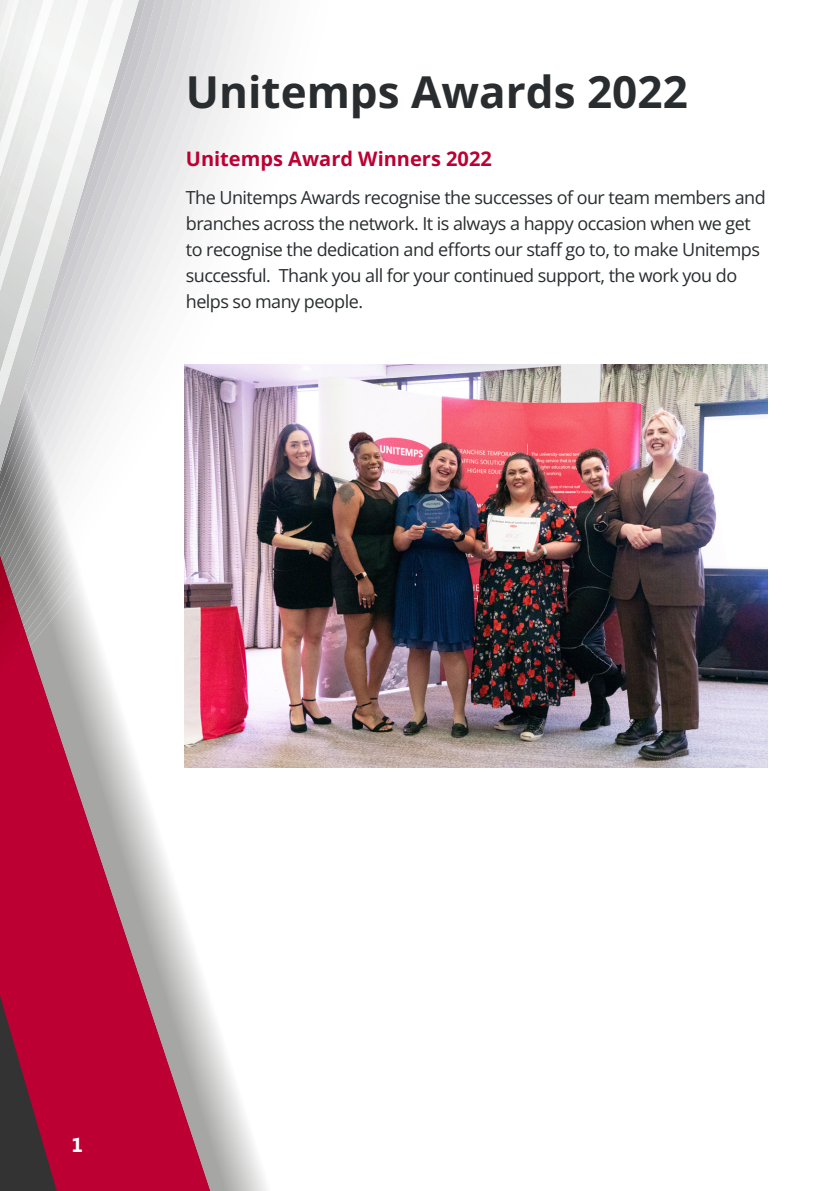
<style>
.page{position:relative;width:840px;height:1191px;background:#fff}
.page>*{position:absolute;margin:0;border:0;box-sizing:border-box;transform-origin:0 0}
.t1{font:700 44px "Open Sans";color:#292d2f}
.t2{font:700 20px "Open Sans";color:#bc0033}
.t3{font:700 20px "Segoe UI";color:#fff}
.t4{font:18px/26px "Open Sans";letter-spacing:-.03em;color:#292d2f}
</style>
<div class="page">
<svg style="left:93px;top:732px;width:158px;height:459px"></svg>
<svg style="left:242px;top:0;width:9px;height:365px"></svg>
<svg style="left:233px;top:0;width:9px;height:365px"></svg>
<svg style="left:224px;top:0;width:9px;height:365px"></svg>
<svg style="left:215px;top:0;width:9px;height:365px"></svg>
<svg style="left:206px;top:0;width:9px;height:365px;fill:#f5f5f5"></svg>
<svg style="left:197px;top:0;width:9px;height:365px;fill:#f2f2f3"></svg>
<svg style="left:189px;top:0;width:8px;height:365px"></svg>
<svg style="left:180px;top:0;width:9px;height:365px"></svg>
<svg style="left:172px;top:0;width:8px;height:260px;fill:#e6e6e8"></svg>
<svg style="left:93px;top:694px;width:32px;height:38px"></svg>
<svg style="left:93px;top:635px;width:20px;height:59px"></svg>
<svg style="left:0;top:0;width:172px;height:422px"></svg>
<svg style="left:0;top:296px;width:93px;height:895px;background:#b75d76"></svg>
<img style="left:184px;top:365px;width:582px;height:402px">
<h1 class="t1" style="left:186px;top:62px;width:503px">Unitemps Awards 2022</h1>
<p class="t2" style="left:186px;top:144px;width:307px">Unitemps Award Winners 2022</p>
<p class="t4" style="left:186px;top:184px;width:581px">The Unitemps Awards recognise the successes of our team members and branches across the network. It is always a happy occasion when we get to recognise the dedication and efforts our staff go to, to make Unitemps successful. Thank you all for your continued support, the work you do helps so many people.</p>
<p class="t3" style="left:71px;top:1130px;width:13px">1</p>
</div>
